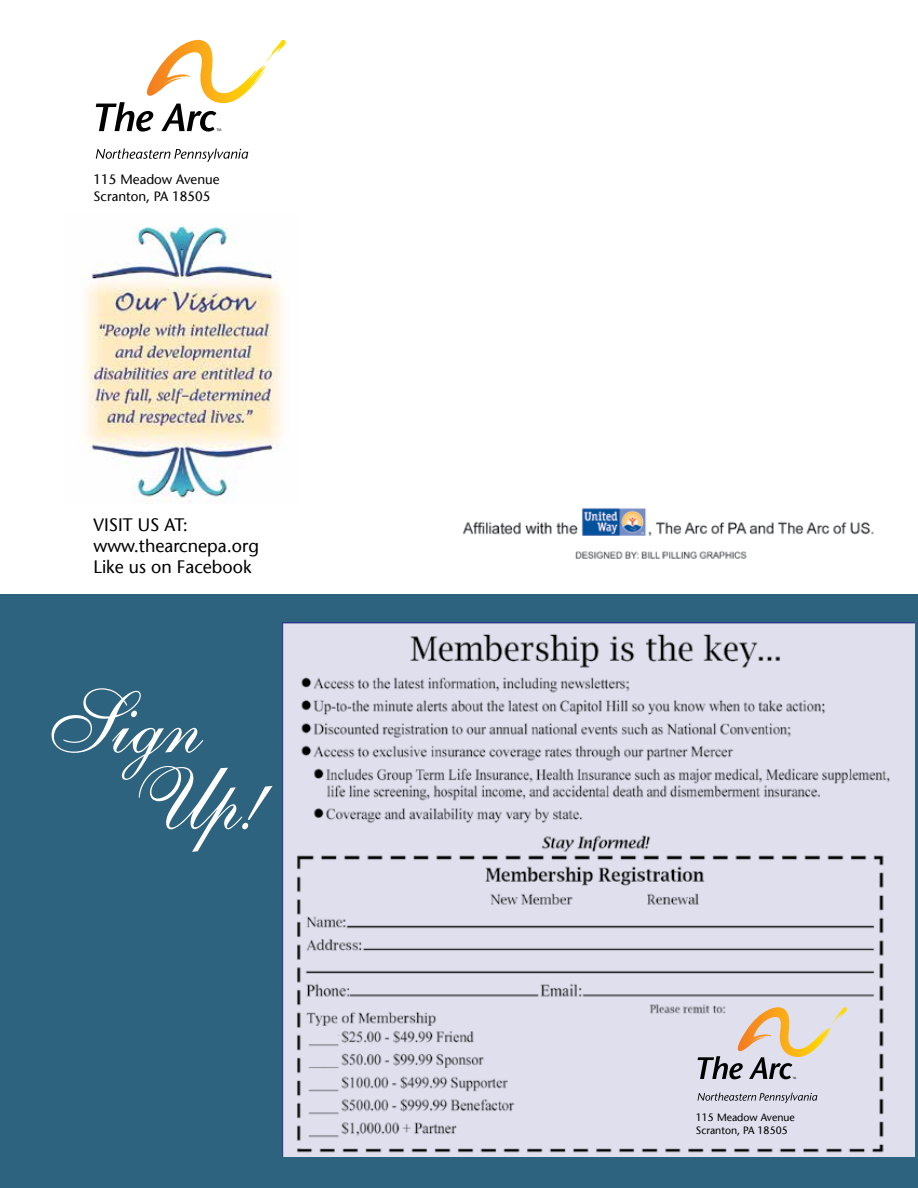
<style>
.page{position:relative;width:918px;height:1188px;background:#fff}
.page>*{position:absolute;margin:0;border:0;box-sizing:border-box;transform-origin:0 0}
.t1{font:87px/76.5px "Shelley Allegro BT";color:#fff}
.t2{font:500 18px/21px "Stone Sans Std";color:#000}
.t3{font:500 13.5px/16.5px "Stone Sans Std";color:#000}
.t4{font:500 10.65px/12.9px "Stone Sans Std";color:#000}
</style>
<div class="page">
<div style="left:0;top:595px;width:918px;height:593px;background:#2d637f"></div>
<img style="left:283px;top:623px;width:632px;height:534px">
<svg style="left:96px;top:40px;width:190px;height:92px"></svg>
<svg style="left:96px;top:149px;width:152px;height:13px"></svg>
<svg style="left:698px;top:1007px;width:152px;height:72px"></svg>
<svg style="left:698px;top:1093px;width:119px;height:10px"></svg>
<img style="left:80px;top:226px;width:204px;height:277px">
<img style="left:463px;top:508px;width:411px;height:51px">
<p class="t3" style="left:94px;top:172px;width:127px">115 Meadow Avenue<br>Scranton, PA 18505</p>
<p class="t2" style="left:93px;top:514px;width:167px">VISIT US AT: www.thearcnepa.org<br>Like us on Facebook</p>
<h1 class="t1" style="left:133px;top:687px;width:132px;text-indent:-89px">Sign<br>Up!</h1>
<p class="t4" style="left:696px;top:1111px;width:100px">115 Meadow Avenue<br>Scranton, PA 18505</p>
</div>
